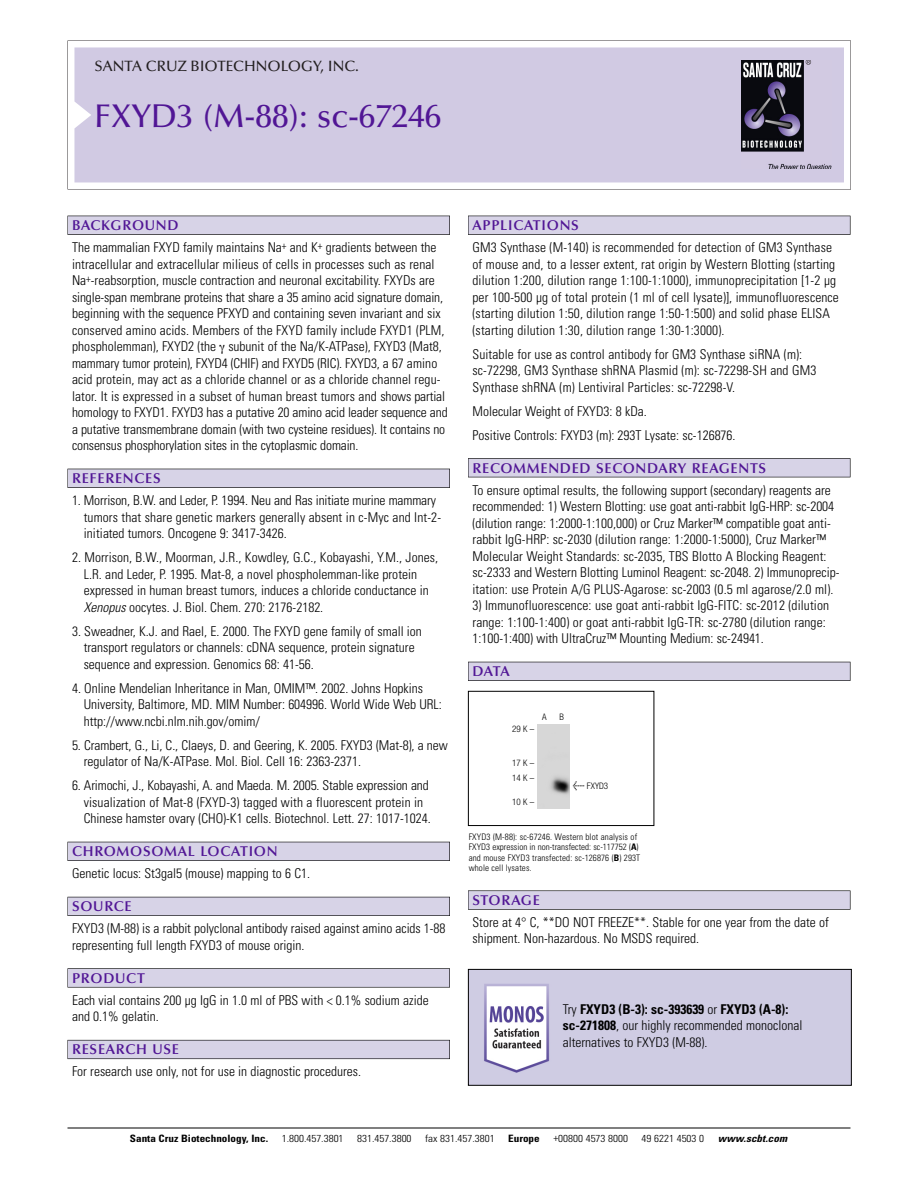
<style>
.page{position:relative;width:918px;height:1188px;background:#fff}
.page>*{position:absolute;margin:0;border:0;box-sizing:border-box;transform-origin:0 0}
.t1{font:500 33px "Optima";color:#511695}
.t2{font:500 15px "Optima";color:#231f20}
.t3{font:600 14.25px "Optima";letter-spacing:.05em;color:#511695}
.t4{font:300 condensed 13.5px/16.5px "Univers";color:#000}
.t5{font:300 condensed 10.2px "Univers";color:#000;scale:1.1 1}
.t6{font:700 condensed 10.2px "Univers";color:#000;scale:1.1 1}
.t7{font:italic 700 condensed 10.2px "Univers";letter-spacing:.005em;color:#000;scale:1.1 1}
.t8{font:300 condensed 9px/10.5px "Univers";letter-spacing:.015em;color:#000}
.t9{font:300 condensed 9px/15px "Helvetica Neue";letter-spacing:.005em;color:#000}
.s1{font-style:italic}
.s2{font-family:"Meta Plus";font-weight:400;font-stretch:normal;font-size:10.5px}
.s3{font-weight:700}
</style>
<div class="page">
<svg style="left:68px;top:40px;width:783px;height:149px"></svg>
<div style="left:74px;top:47px;width:770px;height:135px;background:#d1cae3"></div>
<img style="left:741px;top:60px;width:90px;height:108px">
<div style="left:68px;top:216px;width:382px;height:19px;background:#525155"></div>
<div style="left:68px;top:216px;width:381px;height:18px;background:#d7d3e7"></div>
<div style="left:68px;top:469px;width:382px;height:19px;background:#515055"></div>
<div style="left:68px;top:469px;width:381px;height:18px;background:#d7d3e7"></div>
<div style="left:68px;top:842px;width:382px;height:19px;background:#525158"></div>
<div style="left:68px;top:842px;width:381px;height:18px;background:#d7d3e7"></div>
<div style="left:68px;top:897px;width:382px;height:19px;background:#54535a"></div>
<div style="left:68px;top:897px;width:381px;height:18px;background:#d7d3e7"></div>
<svg style="left:68px;top:968px;width:382px;height:20px"></svg>
<div style="left:68px;top:969px;width:381px;height:18px;background:#d7d3e7"></div>
<div style="left:68px;top:1040px;width:382px;height:19px;background:#66646e"></div>
<div style="left:68px;top:1040px;width:381px;height:18px;background:#d7d3e7"></div>
<div style="left:468px;top:216px;width:382px;height:19px;background:#525155"></div>
<div style="left:468px;top:216px;width:382px;height:18px;background:#d7d3e7"></div>
<div style="left:468px;top:458px;width:382px;height:19px;background:#525155"></div>
<div style="left:468px;top:459px;width:382px;height:18px;background:#d7d3e7"></div>
<div style="left:468px;top:662px;width:382px;height:19px;background:#525158"></div>
<div style="left:468px;top:662px;width:382px;height:18px;background:#d7d3e7"></div>
<svg style="left:468px;top:890px;width:382px;height:20px"></svg>
<div style="left:468px;top:891px;width:382px;height:18px;background:#d7d3e7"></div>
<hr style="left:68px;top:1128px;width:782px;height:1px;background:#000">
<div style="left:468px;top:691px;width:186px;height:135px;border:1px solid #000"></div>
<img style="left:537px;top:725px;width:33px;height:83px">
<img style="left:470px;top:971px;width:380px;height:113px">
<div style="left:468px;top:969px;width:384px;height:117px;border:1px solid #000"></div>
<p class="t2" style="left:94px;top:61px;width:266px">SANTA CRUZ BIOTECHNOLOGY, INC.</p>
<h1 class="t1" style="left:94px;top:103px;width:348px">FXYD3 (M-88): sc-67246</h1>
<p class="t3" style="left:72px;top:219px;width:108px">BACKGROUND</p>
<p class="t4" style="left:72px;top:240px;width:377px">The mammalian FXYD family maintains Na<sup>+</sup> and K<sup>+</sup> gradients between the intracellular and extracellular milieus of cells in processes such as renal Na<sup>+</sup>-reabsorption, muscle contraction and neuronal excitability. FXYDs are single-span membrane proteins that share a 35 amino acid signature domain, beginning with the sequence PFXYD and containing seven invariant and six conserved amino acids. Members of the FXYD family include FXYD1 (PLM, phospholemman), FXYD2 (the subunit of the Na/K-ATPase), FXYD3 (Mat8, mammary tumor protein), FXYD4 (CHIF) and FXYD5 (RIC). FXYD3, a 67 amino acid protein, may act as a chloride channel or as a chloride channel regu&shy;lator. It is expressed in a subset of human breast tumors and shows partial homology to FXYD1. FXYD3 has a putative 20 amino acid leader sequence and a putative transmembrane domain (with two cysteine residues). It contains no consensus phosphorylation sites in the cytoplasmic domain.</p>
<p class="t3" style="left:72px;top:473px;width:90px">REFERENCES</p>
<p class="t4" style="left:84px;top:493px;width:359px;text-indent:-12px">1. Morrison, B.W. and Leder, P. 1994. Neu and Ras initiate murine mammary tumors that share genetic markers generally absent in c-Myc and Int-2- initiated tumors. Oncogene 9: 3417-3426.</p>
<p class="t4" style="left:84px;top:550px;width:356px;text-indent:-12px">2. Morrison, B.W., Moorman, J.R., Kowdley, G.C., Kobayashi, Y.M., Jones, L.R. and Leder, P. 1995. Mat-8, a novel phospholemman-like protein expressed in human breast tumors, induces a chloride conductance in <span class="s1">Xenopus</span> oocytes. J. Biol. Chem. 270: 2176-2182.</p>
<p class="t4" style="left:84px;top:624px;width:340px;text-indent:-12px">3. Sweadner, K.J. and Rael, E. 2000. The FXYD gene family of small ion transport regulators or channels: cDNA sequence, protein signature sequence and expression. Genomics 68: 41-56.</p>
<p class="t4" style="left:84px;top:681px;width:360px;text-indent:-12px">4. Online Mendelian Inheritance in Man, OMIM™. 2002. Johns Hopkins<br>University, Baltimore, MD. MIM Number: 604996. World Wide Web URL: http://www.ncbi.nlm.nih.gov/omim/</p>
<p class="t4" style="left:84px;top:738px;width:366px;text-indent:-12px">5. Crambert, G., Li, C., Claeys, D. and Geering, K. 2005. FXYD3 (Mat-8), a new regulator of Na/K-ATPase. Mol. Biol. Cell 16: 2363-2371.</p>
<p class="t4" style="left:84px;top:778px;width:349px;text-indent:-12px">6. Arimochi, J., Kobayashi, A. and Maeda. M. 2005. Stable expression and visualization of Mat-8 (FXYD-3) tagged with a fluorescent protein in<br>Chinese hamster ovary (CHO)-K1 cells. Biotechnol. Lett. 27: 1017-1024.</p>
<p class="t3" style="left:72px;top:846px;width:207px">CHROMOSOMAL LOCATION</p>
<p class="t4" style="left:72px;top:866px;width:240px">Genetic locus: St3gal5 (mouse) mapping to 6 C1.</p>
<p class="t3" style="left:72px;top:901px;width:61px">SOURCE</p>
<p class="t4" style="left:72px;top:921px;width:375px">FXYD3 (M-88) is a rabbit polyclonal antibody raised against amino acids 1-88 representing full length FXYD3 of mouse origin.</p>
<p class="t3" style="left:72px;top:972px;width:74px">PRODUCT</p>
<p class="t4" style="left:72px;top:993px;width:358px">Each vial contains 200 µg IgG in 1.0 ml of PBS with &lt; 0.1% sodium azide and 0.1% gelatin.</p>
<p class="t3" style="left:72px;top:1044px;width:109px">RESEARCH USE</p>
<p class="t4" style="left:72px;top:1064px;width:290px">For research use only, not for use in diagnostic procedures.</p>
<p class="t3" style="left:473px;top:219px;width:108px">APPLICATIONS</p>
<p class="t4" style="left:473px;top:240px;width:368px">GM3 Synthase (M-140) is recommended for detection of GM3 Synthase of mouse and, to a lesser extent, rat origin by Western Blotting (starting dilution 1:200, dilution range 1:100-1:1000), immunoprecipitation [1-2 µg per 100-500 µg of total protein (1 ml of cell lysate)], immunofluorescence (starting dilution 1:50, dilution range 1:50-1:500) and solid phase ELISA (starting dilution 1:30, dilution range 1:30-1:3000).</p>
<p class="t4" style="left:473px;top:347px;width:345px">Suitable for use as control antibody for GM3 Synthase siRNA (m): sc-72298, GM3 Synthase shRNA Plasmid (m): sc-72298-SH and GM3<br>Synthase shRNA (m) Lentiviral Particles: sc-72298-V.</p>
<p class="t4" style="left:473px;top:400px;width:265px;line-height:24px">Molecular Weight of FXYD3: 8 kDa.<br>Positive Controls: FXYD3 (m): 293T Lysate: sc-126876.</p>
<p class="t3" style="left:473px;top:462px;width:295px">RECOMMENDED SECONDARY REAGENTS</p>
<p class="t4" style="left:473px;top:483px;width:369px">To ensure optimal results, the following support (secondary) reagents are recommended: 1) Western Blotting: use goat anti-rabbit IgG-HRP: sc-2004 (dilution range: 1:2000-1:100,000) or Cruz Marker™ compatible goat anti&shy;rabbit IgG-HRP: sc-2030 (dilution range: 1:2000-1:5000), Cruz Marker™ Molecular Weight Standards: sc-2035, TBS Blotto A Blocking Reagent: sc-2333 and Western Blotting Luminol Reagent: sc-2048. 2) Immunoprecip&shy;itation: use Protein A/G PLUS-Agarose: sc-2003 (0.5 ml agarose/2.0 ml).</p>
<p class="t4" style="left:473px;top:598px;width:358px">3) Immunofluorescence: use goat anti-rabbit IgG-FITC: sc-2012 (dilution range: 1:100-1:400) or goat anti-rabbit IgG-TR: sc-2780 (dilution range:<br>1:100-1:400) with UltraCruz™ Mounting Medium: sc-24941.</p>
<p class="t3" style="left:473px;top:666px;width:39px">DATA</p>
<p class="t9" style="left:542px;top:710px;width:6px">A</p>
<p class="t9" style="left:560px;top:710px;width:6px">B</p>
<p class="t9" style="left:512px;top:722px;width:24px">29K–</p>
<p class="t9" style="left:512px;top:756px;width:24px">17K–<br>14K–</p>
<p class="t9" style="left:512px;top:795px;width:24px">10K–</p>
<p class="t9" style="left:573px;top:780px;width:37px"><span class="s2">&lt;</span> FXYD3</p>
<p class="t8" style="left:469px;top:832px;width:173px">FXYD3 (M-88): sc-67246. Western blot analysis of FXYD3 expression in non-transfected: sc-117752 (<span class="s3">A</span>) and mouse FXYD3 transfected: sc-126876 (<span class="s3">B</span>) 293T whole cell lysates.</p>
<p class="t3" style="left:473px;top:894px;width:69px">STORAGE</p>
<p class="t4" style="left:473px;top:915px;width:358px">Store at 4° C, **DO NOT FREEZE**. Stable for one year from the date of shipment. Non-hazardous. No MSDS required.</p>
<p class="t4" style="left:563px;top:1002px;width:241px">Try <span class="s3">FXYD3 (B-3): sc-393639</span> or <span class="s3">FXYD3 (A-8): sc-271808</span>, our highly recommended monoclonal alternatives to FXYD3 (M-88).</p>
<p class="t6" style="left:130px;top:1135px;width:127px">Santa Cruz Biotechnology, Inc.</p>
<p class="t5" style="left:282px;top:1135px;width:58px">1.800.457.3801</p>
<p class="t5" style="left:357px;top:1135px;width:51px">831.457.3800</p>
<p class="t5" style="left:425px;top:1135px;width:65px">fax 831.457.3801</p>
<p class="t6" style="left:508px;top:1135px;width:30px">Europe</p>
<p class="t5" style="left:553px;top:1135px;width:69px">+00800 4573 8000</p>
<p class="t5" style="left:642px;top:1135px;width:58px">49 6221 4503 0</p>
<p class="t7" style="left:718px;top:1135px;width:64px">www.scbt.com</p>
</div>
